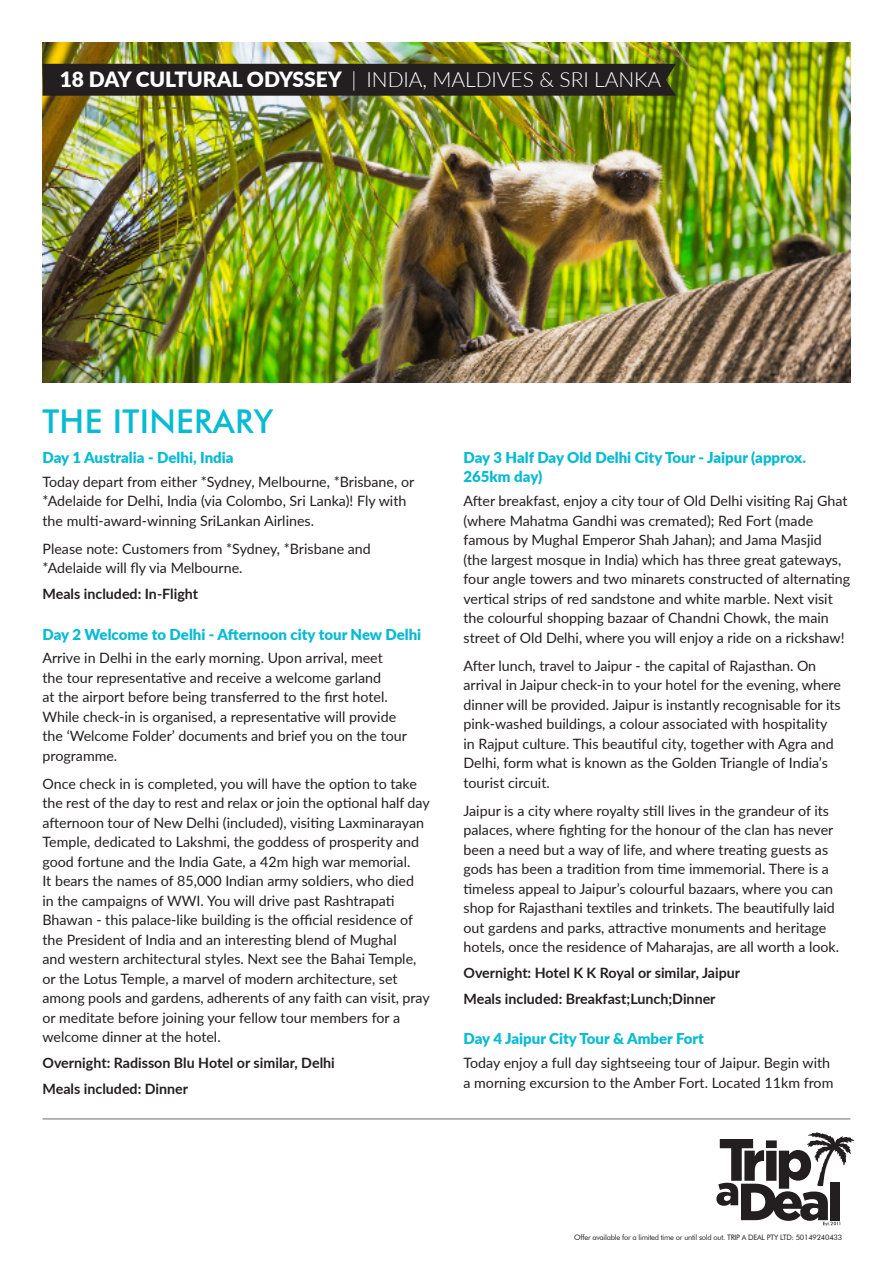
<style>
.page{position:relative;width:893px;height:1263px;background:#fff}
.page>*{position:absolute;margin:0;border:0;box-sizing:border-box;transform-origin:0 0}
.SUBHEAD{font:500 33px "Futura BT";letter-spacing:.01em;color:#07bbd3}
.t1{font:300 21px "Lato";letter-spacing:-.005em;color:#fff}
.SUBHEAD-2{font:900 15px/19.5px "Lato";color:#07bbd3}
.BODY{font:14.25px/19.5px "Lato";color:#231f20}
.BODY_BOLD{font:700 14.25px "Lato";color:#231f20}
.t2{font:7.5px "Futura BT";letter-spacing:-.03em;color:#231f20}
.s1{font-weight:900}
</style>
<div class="page">
<svg style="left:716px;top:1132px;width:138px;height:93px"></svg>
<hr style="left:43px;top:1119px;width:807px;height:1px;background:#6c6d70">
<img style="left:43px;top:43px;width:807px;height:340px">
<div style="left:43px;top:64px;width:633px;height:32px;background:#231f20"></div>
<p class="t1" style="left:60px;top:65px;width:603px"><span class="s1">18 DAY CULTURAL ODYSSEY</span> | INDIA, MALDIVES &amp; SRI LANKA</p>
<p class="SUBHEAD" style="left:43px;top:402px;width:233px">THE ITINERARY</p>
<p class="SUBHEAD-2" style="left:43px;top:447px;width:193px">Day 1 Australia - Delhi, India</p>
<p class="BODY" style="left:43px;top:471px;width:373px">Today depart from either *Sydney, Melbourne, *Brisbane, or *Adelaide for Delhi, India (via Colombo, Sri Lanka)! Fly with the multi-award-winning SriLankan Airlines.</p>
<p class="BODY" style="left:43px;top:538px;width:330px">Please note: Customers from *Sydney, *Brisbane and *Adelaide will fly via Melbourne.</p>
<p class="BODY_BOLD" style="left:43px;top:583px;width:157px">Meals included: In-Flight</p>
<p class="SUBHEAD-2" style="left:43px;top:624px;width:380px">Day 2 Welcome to Delhi - Afternoon city tour New Delhi</p>
<p class="BODY" style="left:43px;top:648px;width:366px">Arrive in Delhi in the early morning. Upon arrival, meet the tour representative and receive a welcome garland<br>at the airport before being transferred to the first hotel.<br>While check-in is organised, a representative will provide the ‘Welcome Folder’ documents and brief you on the tour programme.</p>
<p class="BODY" style="left:43px;top:773px;width:389px">Once check in is completed, you will have the option to take the rest of the day to rest and relax or join the optional half day afternoon tour of New Delhi (included), visiting Laxminarayan Temple, dedicated to Lakshmi, the goddess of prosperity and good fortune and the India Gate, a 42m high war memorial.<br>It bears the names of 85,000 Indian army soldiers, who died<br>in the campaigns of WWI. You will drive past Rashtrapati Bhawan - this palace-like building is the official residence of the President of India and an interesting blend of Mughal<br>and western architectural styles. Next see the Bahai Temple, or the Lotus Temple, a marvel of modern architecture, set among pools and gardens, adherents of any faith can visit, pray or meditate before joining your fellow tour members for a welcome dinner at the hotel.</p>
<p class="BODY_BOLD" style="left:43px;top:1052px;width:294px">Overnight: Radisson Blu Hotel or similar, Delhi</p>
<p class="BODY_BOLD" style="left:43px;top:1078px;width:147px">Meals included: Dinner</p>
<p class="SUBHEAD-2" style="left:463px;top:447px;width:344px">Day 3 Half Day Old Delhi City Tour - Jaipur (approx.<br>265km day)</p>
<p class="BODY" style="left:463px;top:491px;width:388px">After breakfast, enjoy a city tour of Old Delhi visiting Raj Ghat (where Mahatma Gandhi was cremated); Red Fort (made famous by Mughal Emperor Shah Jahan); and Jama Masjid<br>(the largest mosque in India) which has three great gateways, four angle towers and two minarets constructed of alternating vertical strips of red sandstone and white marble. Next visit the colourful shopping bazaar of Chandni Chowk, the main street of Old Delhi, where you will enjoy a ride on a rickshaw!</p>
<p class="BODY" style="left:463px;top:655px;width:379px">After lunch, travel to Jaipur - the capital of Rajasthan. On arrival in Jaipur check-in to your hotel for the evening, where dinner will be provided. Jaipur is instantly recognisable for its pink-washed buildings, a colour associated with hospitality in Rajput culture. This beautiful city, together with Agra and Delhi, form what is known as the Golden Triangle of India’s tourist circuit.</p>
<p class="BODY" style="left:463px;top:800px;width:377px">Jaipur is a city where royalty still lives in the grandeur of its palaces, where fighting for the honour of the clan has never been a need but a way of life, and where treating guests as gods has been a tradition from time immemorial. There is a timeless appeal to Jaipur’s colourful bazaars, where you can shop for Rajasthani textiles and trinkets. The beautifully laid out gardens and parks, attractive monuments and heritage hotels, once the residence of Maharajas, are all worth a look.</p>
<p class="BODY_BOLD" style="left:463px;top:962px;width:278px">Overnight: Hotel K K Royal or similar, Jaipur</p>
<p class="BODY_BOLD" style="left:463px;top:988px;width:254px">Meals included: Breakfast;Lunch;Dinner</p>
<p class="SUBHEAD-2" style="left:463px;top:1028px;width:242px">Day 4 Jaipur City Tour &amp; Amber Fort</p>
<p class="BODY" style="left:463px;top:1053px;width:371px">Today enjoy a full day sightseeing tour of Jaipur. Begin with a morning excursion to the Amber Fort. Located 11km from</p>
<p class="t2" style="left:574px;top:1232px;width:270px">Offer available for a limited time or until sold out. TRIP A DEAL PTY LTD: 50149240433</p>
</div>
